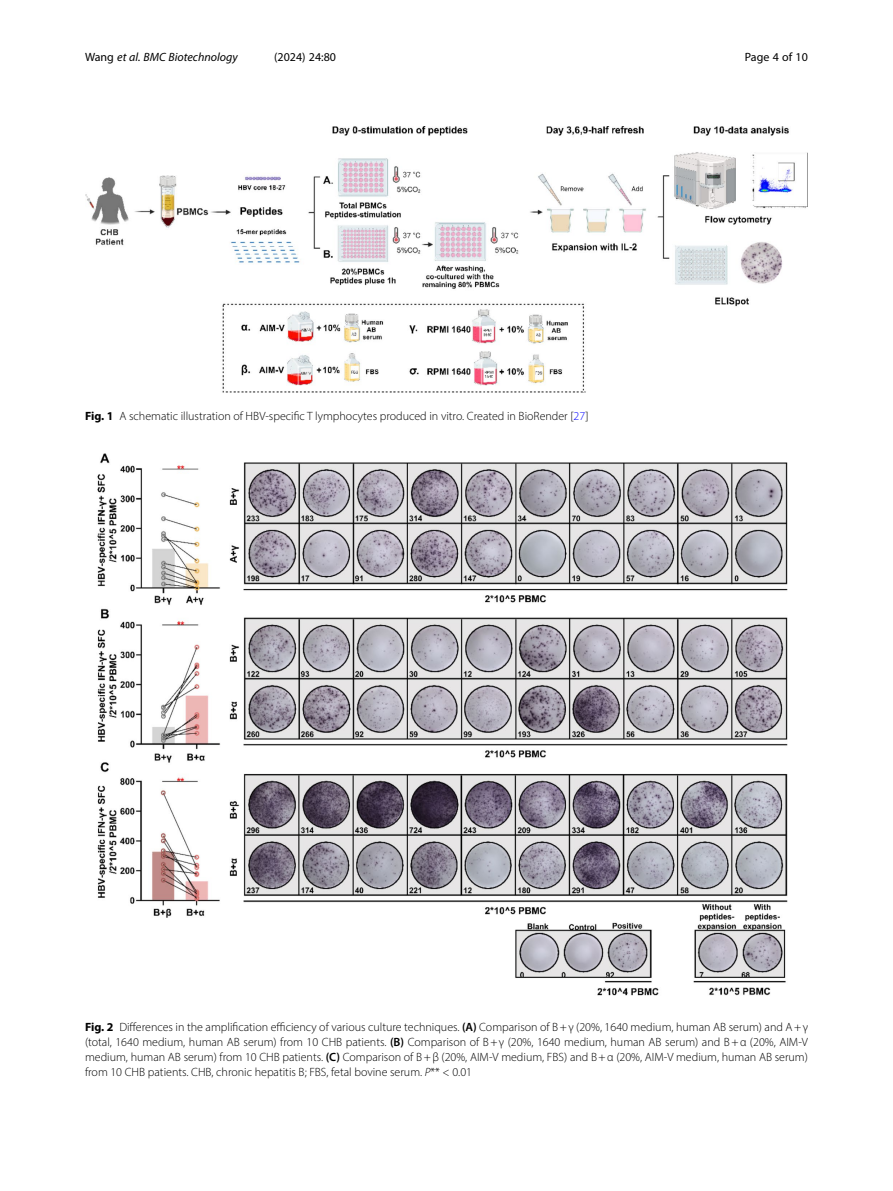
<style>
.page{position:relative;width:893px;height:1191px;background:#fff}
.page>*{position:absolute;margin:0;border:0;box-sizing:border-box;transform-origin:0 0}
.Figure_Caption{font:300 12px/15px "Myriad Pro";color:#000;text-align:justify}
.t1{font:italic 12px "Myriad Pro";color:#000}
.t2{font:12px "Myriad Pro";color:#000}
.s1{font-style:normal}
.s2{font-weight:700}
.s3{color:#00f}
.s4{font-weight:600}
.s5{font-style:italic}
</style>
<div class="page">
<img style="left:97px;top:453px;width:691px;height:543px">
<img style="left:85px;top:126px;width:723px;height:267px">
<p class="t1" style="left:85px;top:50px;width:154px"><span class="s1">Wang</span> et al. BMC Biotechnology</p>
<p class="t2" style="left:274px;top:50px;width:63px">(2024) 24:80</p>
<p class="t2" style="left:745px;top:50px;width:65px">Page 4 of 10</p>
<p class="Figure_Caption" style="left:85px;top:408px;width:505px"><span class="s2">Fig. 1</span> A schematic illustration of HBV-specific T lymphocytes produced in vitro. Created in BioRender [<span class="s3">27</span>]</p>
<p class="Figure_Caption" style="left:85px;top:1019px;width:724px"><span class="s2">Fig. 2</span> Differences in the amplification efficiency of various culture techniques. <span class="s4">(A)</span> Comparison of B+γ (20%, 1640 medium, human AB serum) and A+γ (total, 1640 medium, human AB serum) from 10 CHB patients. <span class="s4">(B)</span> Comparison of B+γ (20%, 1640 medium, human AB serum) and B+α (20%, AIM-V medium, human AB serum) from 10 CHB patients. <span class="s4">(C)</span> Comparison of B+β (20%, AIM-V medium, FBS) and B+α (20%, AIM-V medium, human AB serum) from 10 CHB patients. CHB, chronic hepatitis B; FBS, fetal bovine serum. <span class="s5">P</span>** &lt; 0.01</p>
</div>
